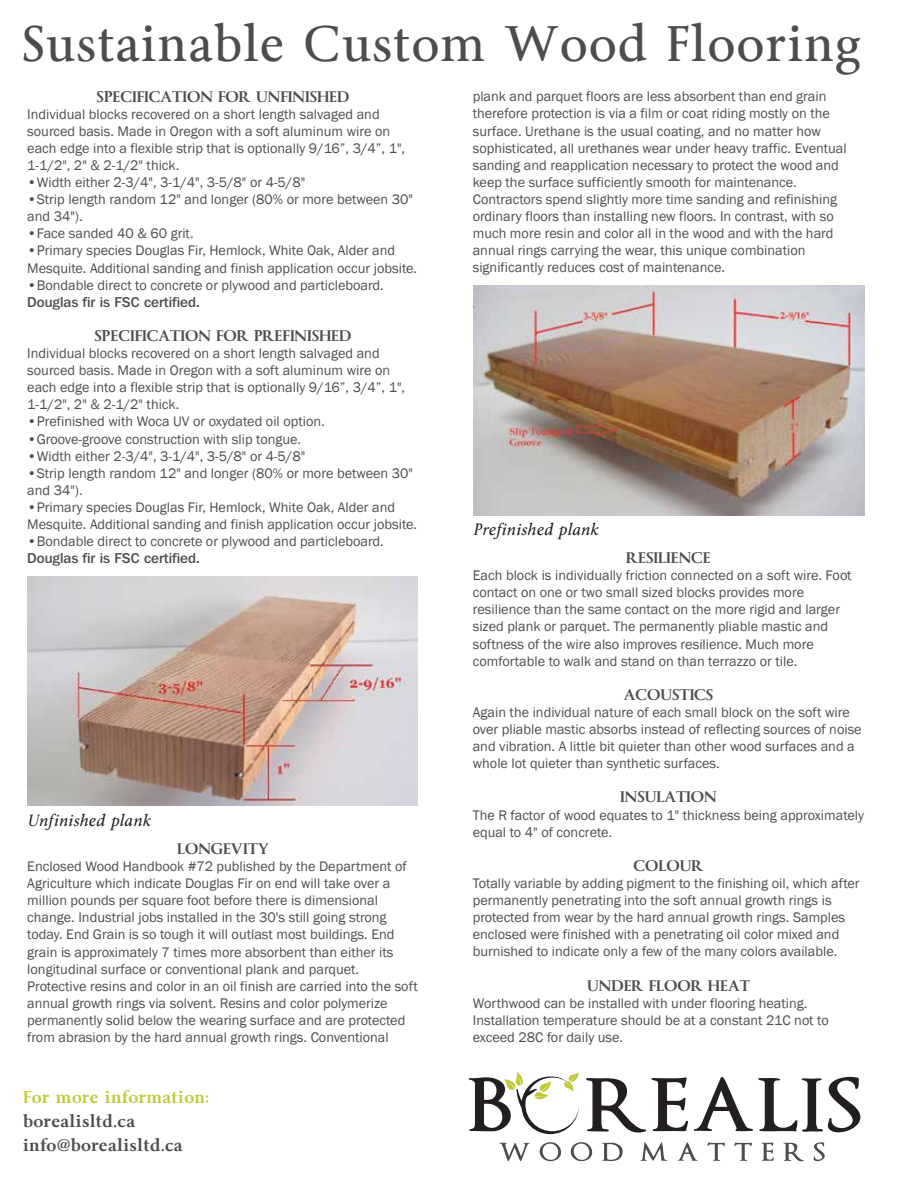
<style>
.page{position:relative;width:918px;height:1188px;background:#fff}
.page>*{position:absolute;margin:0;border:0;box-sizing:border-box;transform-origin:0 0}
.t1{font:46.5px "Byington";letter-spacing:.03em;color:#4d4d4f}
.t2{font:700 15.9px/24px "Byington";letter-spacing:.025em;color:#4d4d4f}
.t3{font:700 15.9px "Byington";letter-spacing:.025em;color:#c2c937}
.t4{font:italic 15px "Byington";letter-spacing:.035em;color:#231f20}
.t5{font:14.25px/17.1px "Franklin Gothic";color:#4d4d4f}
.t6{font:700 14.25px "Byington";color:#4d4d4f}
.t7{font:500 14.25px "Franklin Gothic IT Cby BT";color:#4d4d4f}
</style>
<div class="page">
<svg style="left:586px;top:1077px;width:102px;height:56px"></svg>
<svg style="left:694px;top:1077px;width:166px;height:55px"></svg>
<svg style="left:499px;top:1143px;width:31px;height:18px"></svg>
<svg style="left:540px;top:1142px;width:21px;height:19px"></svg>
<svg style="left:571px;top:1142px;width:21px;height:19px"></svg>
<svg style="left:602px;top:1143px;width:21px;height:18px"></svg>
<svg style="left:640px;top:1142px;width:27px;height:19px"></svg>
<svg style="left:678px;top:1142px;width:20px;height:19px"></svg>
<svg style="left:708px;top:1142px;width:17px;height:19px"></svg>
<svg style="left:734px;top:1142px;width:18px;height:19px"></svg>
<svg style="left:761px;top:1142px;width:13px;height:19px"></svg>
<svg style="left:783px;top:1143px;width:21px;height:18px"></svg>
<svg style="left:814px;top:1142px;width:11px;height:19px"></svg>
<svg style="left:469px;top:1072px;width:110px;height:62px"></svg>
<img style="left:473px;top:286px;width:391px;height:229px">
<img style="left:28px;top:576px;width:390px;height:230px">
<h1 class="t1" style="left:22px;top:16px;width:840px">Sustainable Custom Wood Flooring</h1>
<p class="t6" style="left:97px;top:88px;width:254px">SPECIFICATION FOR UNFINISHED</p>
<p class="t5" style="left:27px;top:106px;width:379px">Individual blocks recovered on a short length salvaged and sourced basis. Made in Oregon with a soft aluminum wire on each edge into a flexible strip that is optionally 9/16”, 3/4”, 1", 1-1/2", 2" &amp; 2-1/2" thick.</p>
<p class="t5" style="left:27px;top:174px;width:279px">•Width either 2-3/4", 3-1/4", 3-5/8" or 4-5/8"</p>
<p class="t5" style="left:27px;top:191px;width:387px">•Strip length random 12" and longer (80% or more between 30" and 34").</p>
<p class="t5" style="left:27px;top:225px;width:168px">•Face sanded 40 &amp; 60 grit.</p>
<p class="t5" style="left:27px;top:242px;width:391px">•Primary species Douglas Fir, Hemlock, White Oak, Alder and<br>Mesquite. Additional sanding and finish application occur jobsite.</p>
<p class="t5" style="left:27px;top:277px;width:358px">•Bondable direct to concrete or plywood and particleboard.</p>
<p class="t7" style="left:27px;top:293px;width:174px">Douglas fir is FSC certified.</p>
<p class="t6" style="left:95px;top:327px;width:258px">SPECIFICATION FOR PREFINISHED</p>
<p class="t5" style="left:27px;top:345px;width:379px">Individual blocks recovered on a short length salvaged and sourced basis. Made in Oregon with a soft aluminum wire on each edge into a flexible strip that is optionally 9/16”, 3/4”, 1", 1-1/2", 2" &amp; 2-1/2" thick.</p>
<p class="t5" style="left:27px;top:413px;width:299px">•Prefinished with Woca UV or oxydated oil option.</p>
<p class="t5" style="left:27px;top:431px;width:275px">•Groove-groove construction with slip tongue.</p>
<p class="t5" style="left:27px;top:448px;width:279px">•Width either 2-3/4", 3-1/4", 3-5/8" or 4-5/8"</p>
<p class="t5" style="left:27px;top:465px;width:387px">•Strip length random 12" and longer (80% or more between 30" and 34").</p>
<p class="t5" style="left:27px;top:499px;width:391px">•Primary species Douglas Fir, Hemlock, White Oak, Alder and<br>Mesquite. Additional sanding and finish application occur jobsite.</p>
<p class="t5" style="left:27px;top:533px;width:358px">•Bondable direct to concrete or plywood and particleboard.</p>
<p class="t7" style="left:27px;top:549px;width:174px">Douglas fir is FSC certified.</p>
<p class="t4" style="left:27px;top:812px;width:125px">Unfinished plank</p>
<p class="t6" style="left:177px;top:840px;width:93px">LONGEVITY</p>
<p class="t5" style="left:27px;top:858px;width:392px">Enclosed Wood Handbook #72 published by the Department of Agriculture which indicate Douglas Fir on end will take over a million pounds per square foot before there is dimensional change. Industrial jobs installed in the 30's still going strong today. End Grain is so tough it will outlast most buildings. End grain is approximately 7 times more absorbent than either its longitudinal surface or conventional plank and parquet.<br>Protective resins and color in an oil finish are carried into the soft annual growth rings via solvent. Resins and color polymerize permanently solid below the wearing surface and are protected from abrasion by the hard annual growth rings. Conventional</p>
<p class="t3" style="left:23px;top:1088px;width:187px">For more information:</p>
<p class="t2" style="left:23px;top:1110px;width:161px">borealisltd.ca info@borealisltd.ca</p>
<p class="t5" style="left:473px;top:88px;width:375px">plank and parquet floors are less absorbent than end grain therefore protection is via a film or coat riding mostly on the surface. Urethane is the usual coating, and no matter how sophisticated, all urethanes wear under heavy traffic. Eventual sanding and reapplication necessary to protect the wood and keep the surface sufficiently smooth for maintenance.<br>Contractors spend slightly more time sanding and refinishing ordinary floors than installing new floors. In contrast, with so much more resin and color all in the wood and with the hard annual rings carrying the wear, this unique combination significantly reduces cost of maintenance.</p>
<p class="t4" style="left:473px;top:521px;width:127px">Prefinished plank</p>
<p class="t6" style="left:626px;top:549px;width:86px">RESILIENCE</p>
<p class="t5" style="left:473px;top:567px;width:380px">Each block is individually friction connected on a soft wire. Foot contact on one or two small sized blocks provides more resilience than the same contact on the more rigid and larger sized plank or parquet. The permanently pliable mastic and softness of the wire also improves resilience. Much more comfortable to walk and stand on than terrazzo or tile.</p>
<p class="t6" style="left:624px;top:686px;width:91px">ACOUSTICS</p>
<p class="t5" style="left:473px;top:704px;width:390px">Again the individual nature of each small block on the soft wire over pliable mastic absorbs instead of reflecting sources of noise and vibration. A little bit quieter than other wood surfaces and a whole lot quieter than synthetic surfaces.</p>
<p class="t6" style="left:620px;top:788px;width:98px">INSULATION</p>
<p class="t5" style="left:473px;top:807px;width:393px">The R factor of wood equates to 1" thickness being approximately equal to 4" of concrete.</p>
<p class="t6" style="left:634px;top:857px;width:71px">COLOUR</p>
<p class="t5" style="left:473px;top:875px;width:388px">Totally variable by adding pigment to the finishing oil, which after permanently penetrating into the soft annual growth rings is protected from wear by the hard annual growth rings. Samples enclosed were finished with a penetrating oil color mixed and burnished to indicate only a few of the many colors available.</p>
<p class="t6" style="left:587px;top:977px;width:164px">UNDER FLOOR HEAT</p>
<p class="t5" style="left:473px;top:995px;width:358px">Worthwood can be installed with under flooring heating.<br>Installation temperature should be at a constant 21C not to exceed 28C for daily use.</p>
</div>
